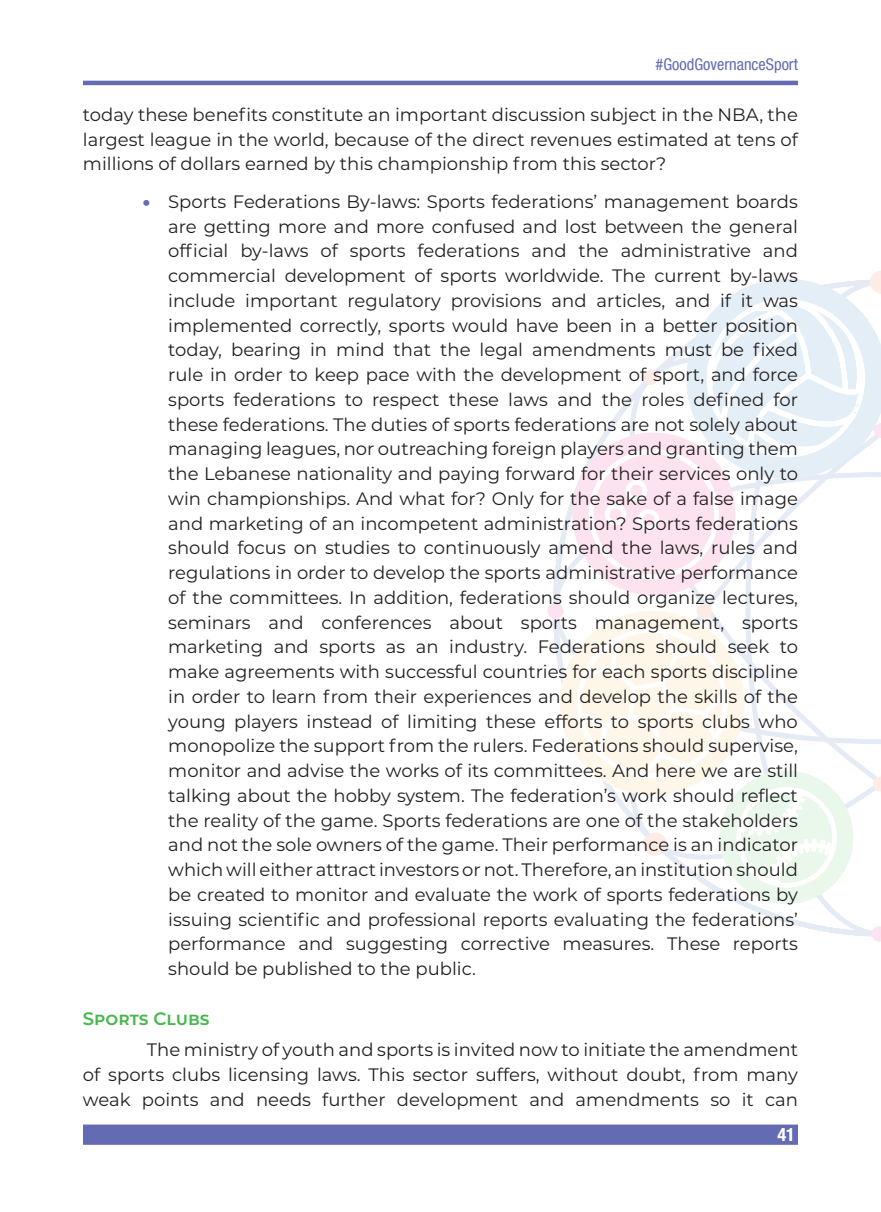
<style>
.page{position:relative;width:881px;height:1212px;background:#fff}
.page>*{position:absolute;margin:0;border:0;box-sizing:border-box;transform-origin:0 0}
.t1{font:700 20.25px "Helv Cyr Condensed";color:#fff}
.t2{font:18px/24.8px "Montserrat";color:#231f20;text-align:justify}
.t3{font:18px "Helv Cyr Condensed";color:#636bb2}
.t4{font:600 18px "Montserrat";color:#48b74e}
.s1{font-weight:900;color:#636bb2}
</style>
<div class="page">
<svg style="left:547px;top:598px;width:20px;height:139px"></svg>
<svg style="left:567px;top:271px;width:313px;height:671px"></svg>
<hr style="left:83px;top:81px;width:714px;height:4px;background:#636bb2">
<div style="left:83px;top:1124px;width:714px;height:21px;background:#636bb2"></div>
<p class="t3" style="left:655px;top:55px;width:144px">#GoodGovernanceSport</p>
<p class="t2" style="left:83px;top:101px;width:716px">today these benefits constitute an important discussion subject in the NBA, the largest league in the world, because of the direct revenues estimated at tens of millions of dollars earned by this championship from this sector?</p>
<p class="t2" style="left:168px;top:188px;width:631px;text-indent:-26px"><span class="s1">•</span> Sports Federations By-laws: Sports federations’ management boards are getting more and more confused and lost between the general official by-laws of sports federations and the administrative and commercial development of sports worldwide. The current by-laws include important regulatory provisions and articles, and if it was implemented correctly, sports would have been in a better position today, bearing in mind that the legal amendments must be fixed rule in order to keep pace with the development of sport, and force sports federations to respect these laws and the roles defined for these federations. The duties of sports federations are not solely about managing leagues, nor outreaching foreign players and granting them the Lebanese nationality and paying forward for their services only to win championships. And what for? Only for the sake of a false image and marketing of an incompetent administration? Sports federations should focus on studies to continuously amend the laws, rules and regulations in order to develop the sports administrative performance of the committees. In addition, federations should organize lectures, seminars and conferences about sports management, sports marketing and sports as an industry. Federations should seek to make agreements with successful countries for each sports discipline in order to learn from their experiences and develop the skills of the young players instead of limiting these efforts to sports clubs who monopolize the support from the rulers. Federations should supervise, monitor and advise the works of its committees. And here we are still talking about the hobby system. The federation’s work should reflect the reality of the game. Sports federations are one of the stakeholders and not the sole owners of the game. Their performance is an indicator which will either attract investors or not. Therefore, an institution should be created to monitor and evaluate the work of sports federations by issuing scientific and professional reports evaluating the federations’ performance and suggesting corrective measures. These reports should be published to the public.</p>
<p class="t4" style="left:83px;top:1006px;width:128px">SPORTS CLUBS</p>
<p class="t2" style="left:83px;top:1037px;width:716px;text-indent:64px">The ministry of youth and sports is invited now to initiate the amendment of sports clubs licensing laws. This sector suffers, without doubt, from many weak points and needs further development and amendments so it can</p>
<p class="t1" style="left:777px;top:1124px;width:19px">41</p>
</div>
